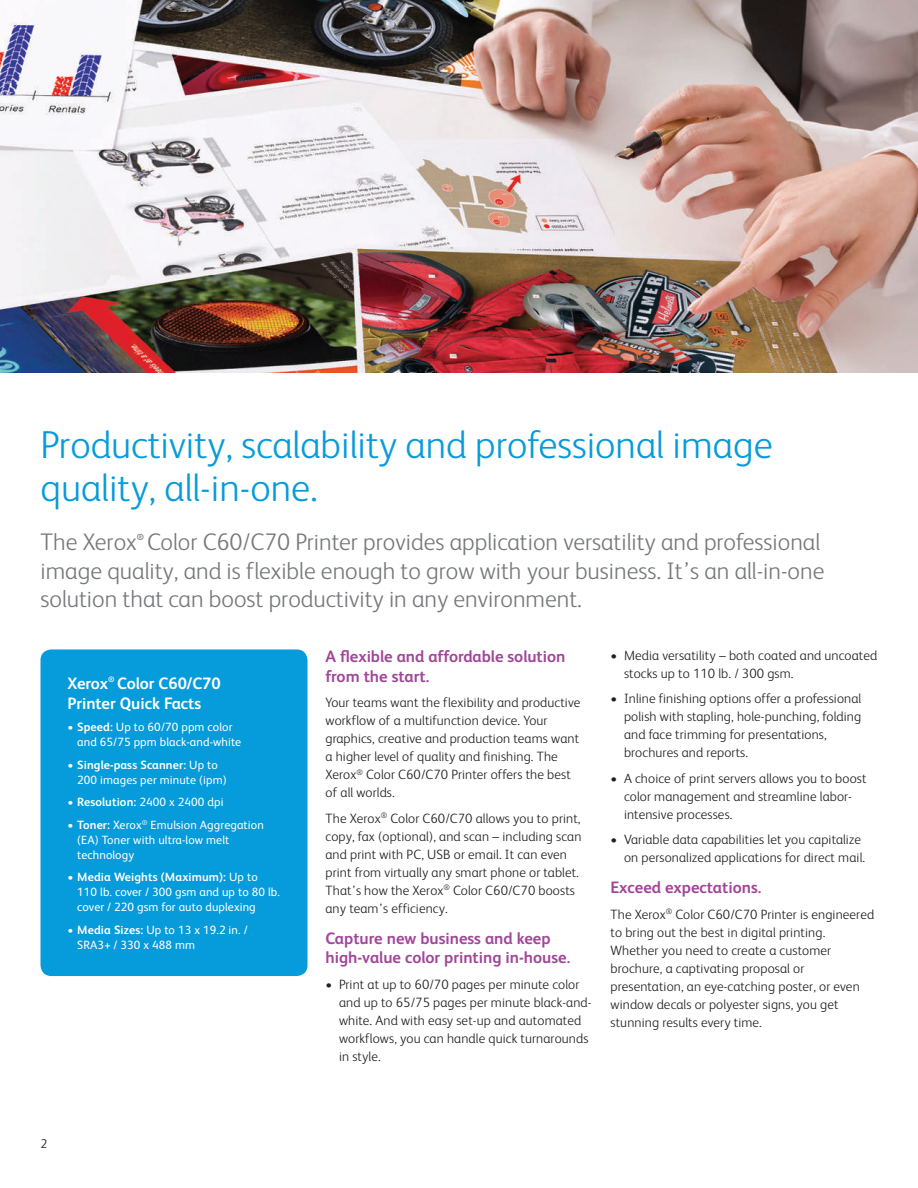
<style>
.page{position:relative;width:918px;height:1188px;background:#fff}
.page>*{position:absolute;margin:0;border:0;box-sizing:border-box;transform-origin:0 0}
.t1{font:300 39px/43.5px "Xerox Sans";color:#069bda}
.t2{font:300 24px/28.5px "Xerox Sans";color:#76787b}
.t3{font:700 16.5px/19.5px "Xerox Sans";color:#a14599}
.t4{font:700 16.5px/19.5px "Xerox Sans";color:#fff}
.t5{font:300 13.5px/18px "Xerox Sans";letter-spacing:.01em;color:#231f20}
.t6{font:300 12.75px "Xerox Sans";color:#231f20}
.t7{font:12px/15px "Xerox Sans";letter-spacing:.01em;color:#fff}
.t8{font:700 12px "Xerox Sans";letter-spacing:.01em;color:#fff}
.t9{font:700 8.7px "Xerox Sans";color:#76787b}
.s1{font-weight:700}
.s2{font-weight:400}
</style>
<div class="page">
<img style="left:0;top:0;width:918px;height:373px">
<div style="left:41px;top:649px;width:267px;height:327px;background:#069bda;border-radius:11px"></div>
<h1 class="t1" style="left:40px;top:421px;width:734px">Productivity, scalability and professional image quality, all-in-one.</h1>
<h2 class="t2" style="left:40px;top:527px;width:781px">The Xerox Color C60/C70 Printer provides application versatility and professional</h2>
<p class="t9" style="left:137px;top:531px;width:9px">®</p>
<h2 class="t2" style="left:40px;top:555px;width:785px">image quality, and is flexible enough to grow with your business. It’s an all-in-one solution that can boost productivity in any environment.</h2>
<p class="t4" style="left:67px;top:673px;width:155px">Xerox<sup>®</sup> Color C60/C70<br>Printer Quick Facts</p>
<p class="t7" style="left:77px;top:719px;width:166px;text-indent:-10px"><span class="s1">• Speed:</span> Up to 60/70 ppm color and 65/75 ppm black-and-white</p>
<p class="t7" style="left:77px;top:757px;width:151px;text-indent:-10px"><span class="s1">• Single-pass Scanner:</span> Up to<br>200 images per minute (ipm)</p>
<p class="t8" style="left:68px;top:794px;width:158px">• Resolution: <span class="s2">2400 x 2400 dpi</span></p>
<p class="t7" style="left:77px;top:817px;width:188px;text-indent:-10px"><span class="s1">• Toner:</span> Xerox<sup>®</sup> Emulsion Aggregation (EA) Toner with ultra-low melt technology</p>
<p class="t7" style="left:77px;top:869px;width:204px;text-indent:-10px"><span class="s1">• Media Weights (Maximum):</span> Up to<br>110 lb. cover / 300 gsm and up to 80 lb. cover / 220 gsm for auto duplexing</p>
<p class="t7" style="left:77px;top:922px;width:172px;text-indent:-10px"><span class="s1">• Media Sizes:</span> Up to 13 x 19.2 in. /<br>SRA3+ / 330 x 488 mm</p>
<p class="t6" style="left:40px;top:1135px;width:8px">2</p>
<p class="t3" style="left:326px;top:646px;width:242px">A flexible and affordable solution from the start.</p>
<p class="t5" style="left:326px;top:693px;width:256px">Your teams want the flexibility and productive workflow of a multifunction device. Your graphics, creative and production teams want a higher level of quality and finishing. The Xerox<sup>®</sup> Color C60/C70 Printer offers the best of all worlds.</p>
<p class="t5" style="left:326px;top:808px;width:257px">The Xerox<sup>®</sup> Color C60/C70 allows you to print, copy, fax (optional), and scan – including scan and print with PC, USB or email. It can even print from virtually any smart phone or tablet.<br>That’s how the Xerox<sup>®</sup> Color C60/C70 boosts any team’s efficiency.</p>
<p class="t3" style="left:326px;top:927px;width:246px">Capture new business and keep high-value color printing in-house.</p>
<p class="t5" style="left:339px;top:974px;width:254px;text-indent:-14px">• Print at up to 60/70 pages per minute color and up to 65/75 pages per minute black-and&shy;white. And with easy set-up and automated workflows, you can handle quick turnarounds in style.</p>
<p class="t5" style="left:624px;top:645px;width:255px;text-indent:-14px">• Media versatility – both coated and uncoated stocks up to 110 lb. / 300 gsm.</p>
<p class="t5" style="left:624px;top:689px;width:239px;text-indent:-14px">• Inline finishing options offer a professional polish with stapling, hole-punching, folding and face trimming for presentations, brochures and reports.</p>
<p class="t5" style="left:624px;top:769px;width:244px;text-indent:-14px">• A choice of print servers allows you to boost color management and streamline labor&shy;intensive processes.</p>
<p class="t5" style="left:624px;top:830px;width:243px;text-indent:-14px">• Variable data capabilities let you capitalize on personalized applications for direct mail.</p>
<p class="t3" style="left:611px;top:877px;width:152px">Exceed expectations.</p>
<p class="t5" style="left:611px;top:905px;width:265px">The Xerox<sup>®</sup> Color C60/C70 Printer is engineered to bring out the best in digital printing.<br>Whether you need to create a customer brochure, a captivating proposal or presentation, an eye-catching poster, or even window decals or polyester signs, you get stunning results every time.</p>
</div>
